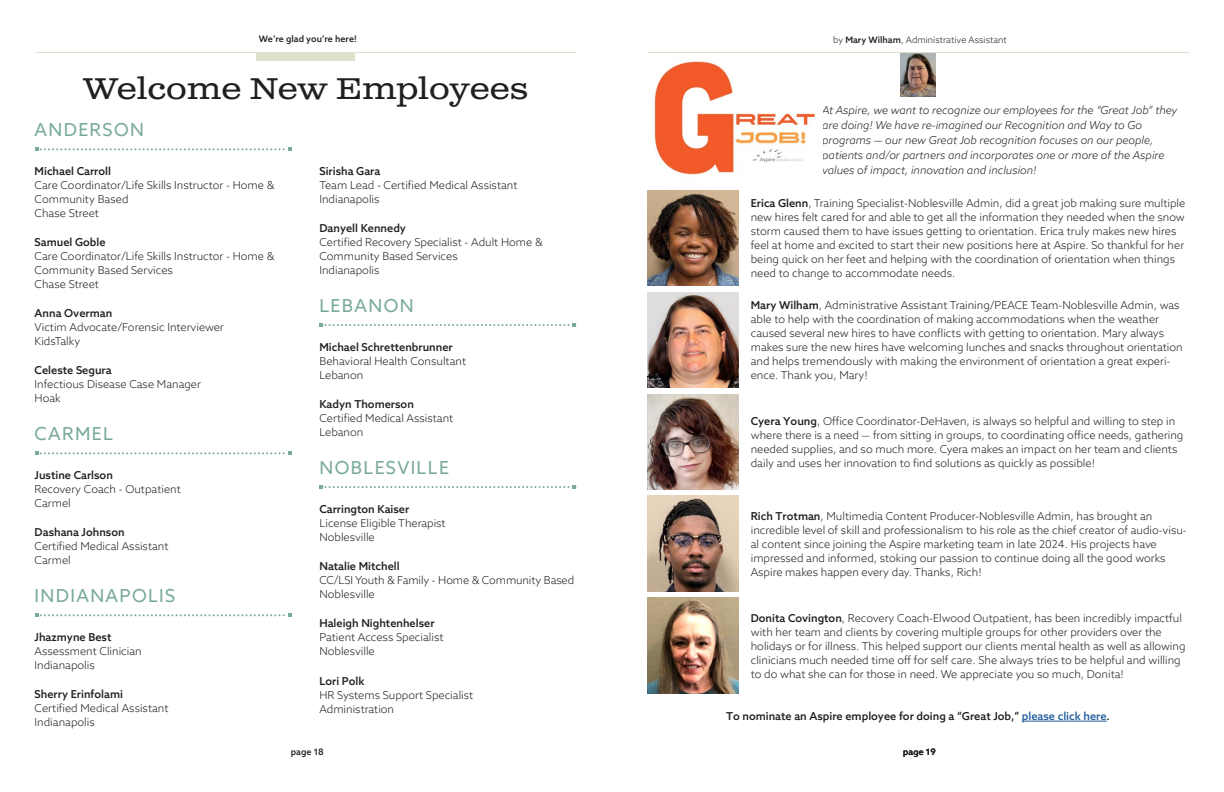
<style>
.page{position:relative;width:1224px;height:792px;background:#fff}
.page>*{position:absolute;margin:0;border:0;box-sizing:border-box;transform-origin:0 0}
.t1{font:30px "Clarendon Wide";letter-spacing:-.005em;color:#231f20}
.t2{font:18px "Azo Sans";letter-spacing:.075em;color:#78a99a}
.t3{font:300 11px/14px "Azo Sans";color:#231f20}
.t4{font:500 11px "Azo Sans";color:#231f20}
.t5{font:italic 300 11px/15px "Azo Sans";color:#231f20}
.t6{font:300 9px "Azo Sans";color:#231f20}
.t7{font:500 9px "Azo Sans";color:#231f20}
.s1{font-weight:500}
.s2{color:#215e9e}
</style>
<div class="page">
<img style="left:900px;top:53px;width:36px;height:43px">
<hr style="left:35px;top:52px;width:542px;height:1px;background:#e0e0cf">
<div style="left:256px;top:52px;width:100px;height:9px;background:#e0e0cf"></div>
<svg style="left:35px;top:147px;width:257px;height:4px"></svg>
<svg style="left:35px;top:451px;width:257px;height:4px"></svg>
<svg style="left:35px;top:613px;width:257px;height:4px"></svg>
<svg style="left:319px;top:323px;width:257px;height:4px"></svg>
<svg style="left:319px;top:485px;width:257px;height:4px"></svg>
<hr style="left:647px;top:52px;width:542px;height:1px;background:#e0e0cf">
<img style="left:654px;top:61px;width:164px;height:114px">
<img style="left:648px;top:394px;width:90px;height:95px">
<img style="left:648px;top:292px;width:90px;height:96px">
<img style="left:648px;top:190px;width:90px;height:96px">
<img style="left:648px;top:598px;width:90px;height:95px">
<img style="left:648px;top:496px;width:90px;height:95px">
<hr style="left:1022px;top:721px;width:85px;height:1px;background:#215e9e">
<p class="t7" style="left:259px;top:33px;width:100px">We’re glad you’re here!</p>
<h1 class="t1" style="left:83px;top:70px;width:447px">Welcome New Employees</h1>
<h2 class="t2" style="left:35px;top:118px;width:111px">ANDERSON</h2>
<p class="t4" style="left:35px;top:164px;width:78px">Michael Carroll</p>
<p class="t3" style="left:35px;top:178px;width:241px">Care Coordinator/Life Skills Instructor - Home &amp;<br>Community Based<br>Chase Street</p>
<p class="t4" style="left:35px;top:235px;width:73px">Samuel Goble</p>
<p class="t3" style="left:35px;top:249px;width:241px">Care Coordinator/Life Skills Instructor - Home &amp;<br>Community Based Services<br>Chase Street</p>
<p class="t4" style="left:35px;top:306px;width:79px">Anna Overman</p>
<p class="t3" style="left:35px;top:320px;width:191px">Victim Advocate/Forensic Interviewer<br>KidsTalky</p>
<p class="t4" style="left:35px;top:363px;width:79px">Celeste Segura</p>
<p class="t3" style="left:35px;top:377px;width:168px">Infectious Disease Case Manager<br>Hoak</p>
<h2 class="t2" style="left:35px;top:422px;width:80px">CARMEL</h2>
<p class="t4" style="left:35px;top:468px;width:80px">Justine Carlson</p>
<p class="t3" style="left:35px;top:482px;width:148px">Recovery Coach - Outpatient<br>Carmel</p>
<p class="t4" style="left:35px;top:525px;width:91px">Dashana Johnson</p>
<p class="t3" style="left:35px;top:539px;width:135px">Certified Medical Assistant<br>Carmel</p>
<h2 class="t2" style="left:35px;top:584px;width:142px">INDIANAPOLIS</h2>
<p class="t4" style="left:35px;top:630px;width:78px">Jhazmyne Best</p>
<p class="t3" style="left:35px;top:644px;width:109px">Assessment Clinician<br>Indianapolis</p>
<p class="t4" style="left:35px;top:687px;width:90px">Sherry Erinfolami</p>
<p class="t3" style="left:35px;top:701px;width:135px">Certified Medical Assistant<br>Indianapolis</p>
<p class="t4" style="left:319px;top:164px;width:62px">Sirisha Gara</p>
<p class="t3" style="left:319px;top:178px;width:200px">Team Lead - Certified Medical Assistant<br>Indianapolis</p>
<p class="t4" style="left:319px;top:221px;width:88px">Danyell Kennedy</p>
<p class="t3" style="left:319px;top:235px;width:225px">Certified Recovery Specialist - Adult Home &amp;<br>Community Based Services<br>Indianapolis</p>
<h2 class="t2" style="left:319px;top:294px;width:96px">LEBANON</h2>
<p class="t4" style="left:319px;top:340px;width:135px">Michael Schrettenbrunner</p>
<p class="t3" style="left:319px;top:354px;width:148px">Behavioral Health Consultant<br>Lebanon</p>
<p class="t4" style="left:319px;top:397px;width:96px">Kadyn Thomerson</p>
<p class="t3" style="left:319px;top:411px;width:135px">Certified Medical Assistant<br>Lebanon</p>
<h2 class="t2" style="left:319px;top:456px;width:131px">NOBLESVILLE</h2>
<p class="t4" style="left:319px;top:502px;width:91px">Carrington Kaiser</p>
<p class="t3" style="left:319px;top:516px;width:128px">License Eligible Therapist<br>Noblesville</p>
<p class="t4" style="left:319px;top:559px;width:82px">Natalie Mitchell</p>
<p class="t3" style="left:319px;top:573px;width:256px">CC/LSI Youth &amp; Family - Home &amp; Community Based<br>Noblesville</p>
<p class="t4" style="left:319px;top:616px;width:117px">Haleigh Nightenhelser</p>
<p class="t3" style="left:319px;top:630px;width:126px">Patient Access Specialist<br>Noblesville</p>
<p class="t4" style="left:319px;top:674px;width:47px">Lori Polk</p>
<p class="t3" style="left:319px;top:688px;width:155px">HR Systems Support Specialist<br>Administration</p>
<p class="t7" style="left:291px;top:746px;width:35px">page 18</p>
<p class="t6" style="left:833px;top:34px;width:175px">by <span class="s1">Mary Wilham</span>, Administrative Assistant</p>
<p class="t5" style="left:822px;top:102px;width:357px">At Aspire, we want to recognize our employees for the “Great Job” they are doing! We have re-imagined our Recognition and Way to Go programs — our new Great Job recognition focuses on our people, patients and/or partners and incorporates one or more of the Aspire values of impact, innovation and inclusion!</p>
<p class="t3" style="left:751px;top:196px;width:436px"><span class="s1">Erica Glenn</span>, Training Specialist-Noblesville Admin, did a great job making sure multiple new hires felt cared for and able to get all the information they needed when the snow storm caused them to have issues getting to orientation. Erica truly makes new hires feel at home and excited to start their new positions here at Aspire. So thankful for her being quick on her feet and helping with the coordination of orientation when things need to change to accommodate needs.</p>
<p class="t3" style="left:751px;top:298px;width:433px"><span class="s1">Mary Wilham</span>, Administrative Assistant Training/PEACE Team-Noblesville Admin, was able to help with the coordination of making accommodations when the weather caused several new hires to have conflicts with getting to orientation. Mary always makes sure the new hires have welcoming lunches and snacks throughout orientation and helps tremendously with making the environment of orientation a great experi&shy;ence. Thank you, Mary!</p>
<p class="t3" style="left:751px;top:414px;width:434px"><span class="s1">Cyera Young</span>, Office Coordinator-DeHaven, is always so helpful and willing to step in where there is a need — from sitting in groups, to coordinating office needs, gathering needed supplies, and so much more. Cyera makes an impact on her team and clients daily and uses her innovation to find solutions as quickly as possible!</p>
<p class="t3" style="left:751px;top:509px;width:438px"><span class="s1">Rich Trotman</span>, Multimedia Content Producer-Noblesville Admin, has brought an incredible level of skill and professionalism to his role as the chief creator of audio-visu&shy;al content since joining the Aspire marketing team in late 2024. His projects have impressed and informed, stoking our passion to continue doing all the good works Aspire makes happen every day. Thanks, Rich!</p>
<p class="t3" style="left:751px;top:611px;width:436px"><span class="s1">Donita Covington</span>, Recovery Coach-Elwood Outpatient, has been incredibly impactful with her team and clients by covering multiple groups for other providers over the holidays or for illness. This helped support our clients mental health as well as allowing clinicians much needed time off for self care. She always tries to be helpful and willing to do what she can for those in need. We appreciate you so much, Donita!</p>
<p class="t4" style="left:726px;top:708px;width:385px">To nominate an Aspire employee for doing a “Great Job,” <span class="s2">please click here</span>.</p>
<p class="t7" style="left:903px;top:746px;width:34px">page 19</p>
</div>
